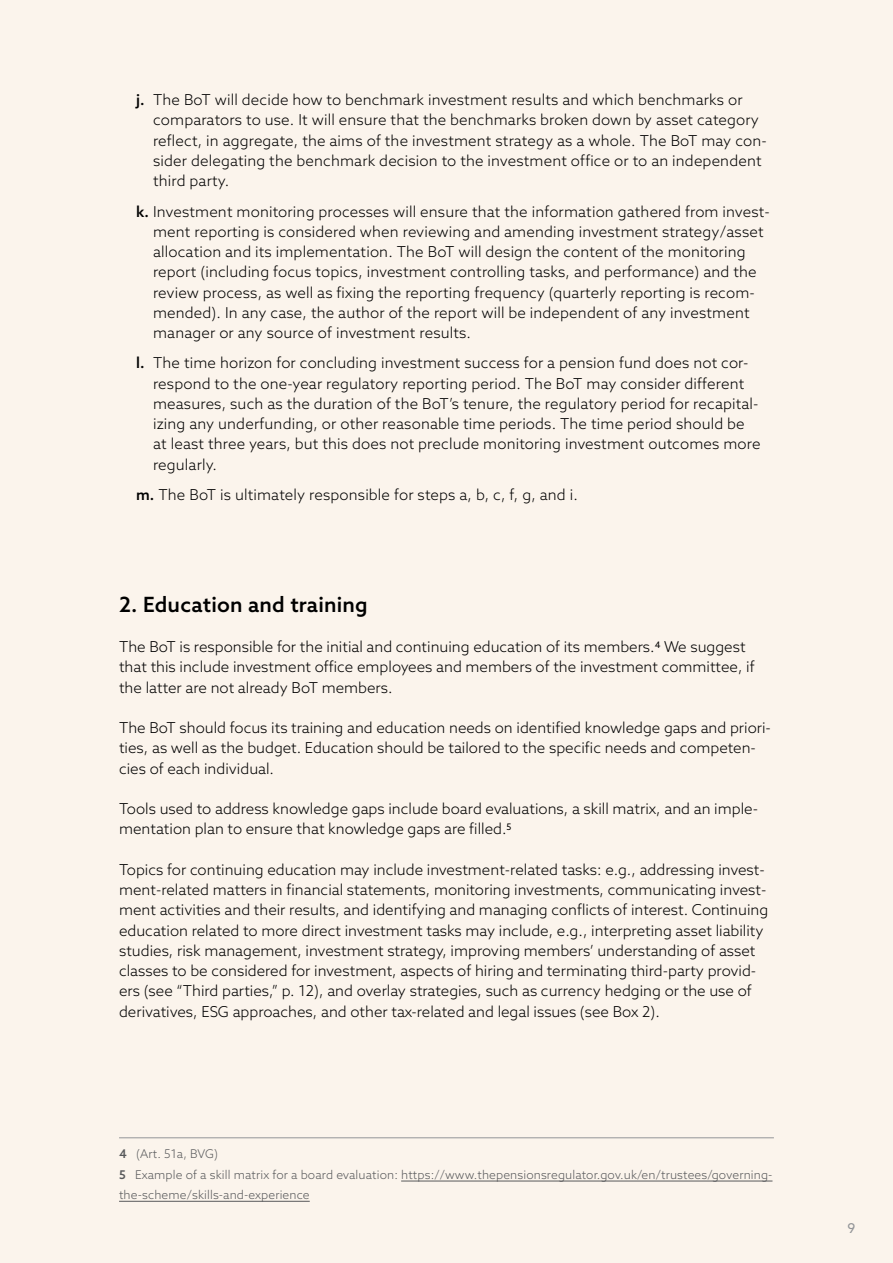
<style>
.page{position:relative;width:893px;height:1263px;background:#fbf4ec}
.page>*{position:absolute;margin:0;border:0;box-sizing:border-box;transform-origin:0 0}
.t1{font:500 21px "Azo Sans";letter-spacing:.01em;color:#000}
.t2{font:300 15px/20.2px "Azo Sans";color:#000}
.t3{font:13.5px "Azo Sans";color:#939598}
.t4{font:300 12px/20.2px "Azo Sans";letter-spacing:.01em;color:#58595b}
.s1{font-weight:500}
</style>
<div class="page">
<hr style="left:401px;top:1181px;width:371px;height:1px;background:#58595b">
<hr style="left:119px;top:1201px;width:191px;height:1px;background:#58595b">
<hr style="left:119px;top:1137px;width:655px;height:1px;background:#939598">
<p class="t2" style="left:153px;top:89px;width:615px;text-indent:-17px"><span class="s1">j.</span> The BoT will decide how to benchmark investment results and which benchmarks or comparators to use. It will ensure that the benchmarks broken down by asset category reflect, in aggregate, the aims of the investment strategy as a whole. The BoT may con&shy;sider delegating the benchmark decision to the investment office or to an independent third party.</p>
<p class="t2" style="left:153px;top:201px;width:618px;text-indent:-17px"><span class="s1">k.</span> Investment monitoring processes will ensure that the information gathered from invest&shy;ment reporting is considered when reviewing and amending investment strategy/asset allocation and its implementation. The BoT will design the content of the monitoring report (including focus topics, investment controlling tasks, and performance) and the review process, as well as fixing the reporting frequency (quarterly reporting is recom&shy;mended). In any case, the author of the report will be independent of any investment manager or any source of investment results.</p>
<p class="t2" style="left:153px;top:353px;width:609px;text-indent:-17px"><span class="s1">l.</span> The time horizon for concluding investment success for a pension fund does not cor&shy;respond to the one-year regulatory reporting period. The BoT may consider different measures, such as the duration of the BoT’s tenure, the regulatory period for recapital&shy;izing any underfunding, or other reasonable time periods. The time period should be at least three years, but this does not preclude monitoring investment outcomes more regularly.</p>
<p class="t2" style="left:136px;top:484px;width:443px"><span class="s1">m.</span> The BoT is ultimately responsible for steps a, b, c, f, g, and i.</p>
<h1 class="t1" style="left:119px;top:590px;width:250px">2. Education and training</h1>
<p class="t2" style="left:119px;top:636px;width:637px">The BoT is responsible for the initial and continuing education of its members.<sup>4</sup> We suggest that this include investment office employees and members of the investment committee, if the latter are not already BoT members.</p>
<p class="t2" style="left:119px;top:717px;width:653px">The BoT should focus its training and education needs on identified knowledge gaps and priori&shy;ties, as well as the budget. Education should be tailored to the specific needs and competen&shy;cies of each individual.</p>
<p class="t2" style="left:119px;top:798px;width:640px">Tools used to address knowledge gaps include board evaluations, a skill matrix, and an imple&shy;mentation plan to ensure that knowledge gaps are filled.<sup>5</sup></p>
<p class="t2" style="left:119px;top:859px;width:651px">Topics for continuing education may include investment-related tasks: e.g., addressing invest&shy;ment-related matters in financial statements, monitoring investments, communicating invest&shy;ment activities and their results, and identifying and managing conflicts of interest. Continuing education related to more direct investment tasks may include, e.g., interpreting asset liability studies, risk management, investment strategy, improving members’ understanding of asset classes to be considered for investment, aspects of hiring and terminating third-party provid&shy;ers (see “Third parties,” p. 12), and overlay strategies, such as currency hedging or the use of derivatives, ESG approaches, and other tax-related and legal issues (see Box 2).</p>
<p class="t4" style="left:119px;top:1144px;width:655px"><span class="s1">4</span> (Art. 51a, BVG)<br><span class="s1">5</span> Example of a skill matrix for a board evaluation: https://www.thepensionsregulator.gov.uk/en/trustees/governing&shy;the-scheme/skills-and-experience</p>
<p class="t3" style="left:848px;top:1220px;width:9px">9</p>
</div>
